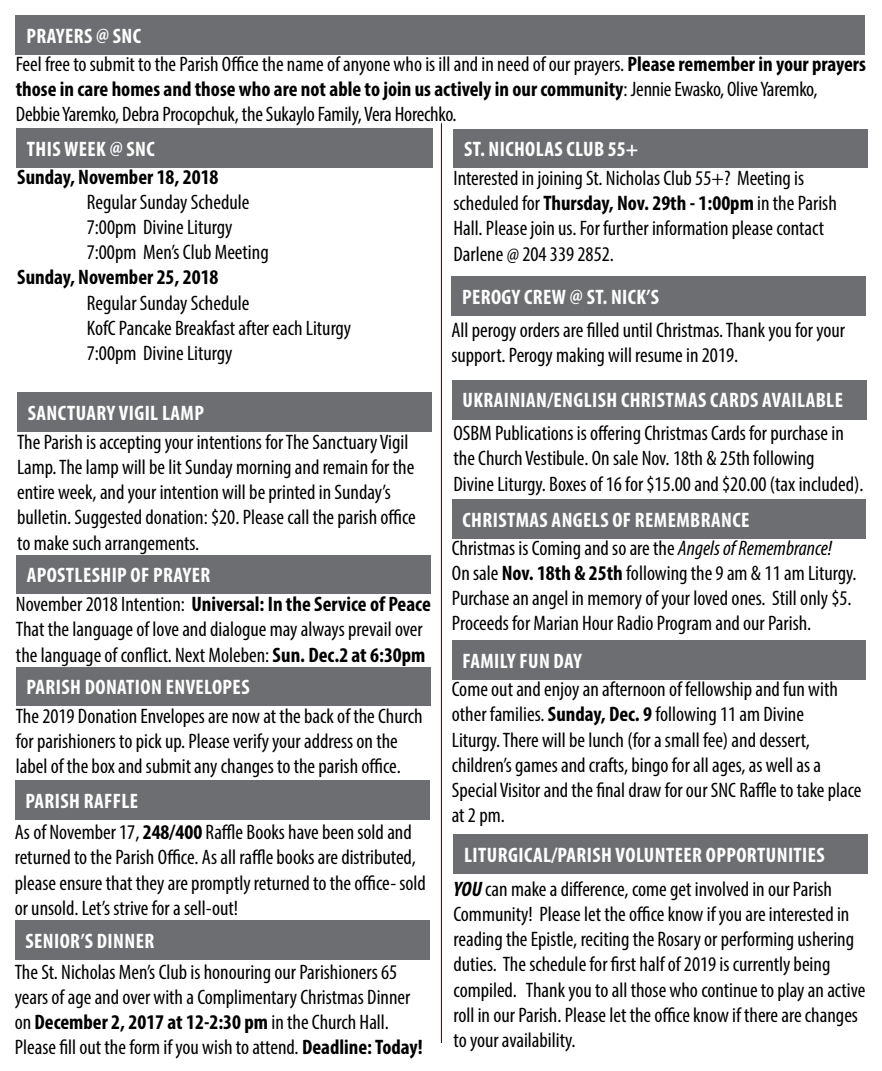
<style>
.page{position:relative;width:882px;height:1071px;background:#fff}
.page>*{position:absolute;margin:0;border:0;box-sizing:border-box;transform-origin:0 0}
.t1{font:condensed 21px/25.2px "Myriad Pro";color:#000}
.t2{font:700 condensed 21px "Myriad Pro";letter-spacing:.02em;color:#fff}
.t3{font:700 condensed 21px/28.9px "Myriad Pro";color:#000}
.s1{font-weight:700}
.s2{color:#fff}
.s3{font-weight:400}
.s4{font-style:italic}
.s5{font-weight:700;color:#fff}
.s6{font-weight:700;font-style:italic}
</style>
<div class="page">
<div style="left:16px;top:129px;width:417px;height:39px;background:#6d6e71"></div>
<div style="left:16px;top:16px;width:849px;height:39px;background:#6d6e71"></div>
<hr style="left:441px;top:123px;width:1px;height:920px;background:#240d0d">
<div style="left:17px;top:392px;width:415px;height:39px;background:#6d6e71"></div>
<div style="left:16px;top:555px;width:415px;height:39px;background:#6d6e71"></div>
<div style="left:451px;top:277px;width:415px;height:39px;background:#6d6e71"></div>
<div style="left:15px;top:781px;width:415px;height:39px;background:#6d6e71"></div>
<div style="left:15px;top:920px;width:415px;height:40px;background:#6d6e71"></div>
<div style="left:452px;top:380px;width:414px;height:39px;background:#6d6e71"></div>
<div style="left:16px;top:667px;width:414px;height:38px;background:#6d6e71"></div>
<div style="left:453px;top:129px;width:415px;height:38px;background:#6d6e71"></div>
<div style="left:452px;top:499px;width:413px;height:39px;background:#6d6e71"></div>
<div style="left:452px;top:641px;width:413px;height:39px;background:#6d6e71"></div>
<div style="left:453px;top:834px;width:415px;height:39px;background:#6d6e71"></div>
<p class="t2" style="left:26px;top:23px;width:116px">PRAYERS @ SNC</p>
<p class="t1" style="left:16px;top:51px;width:852px">Feel free to submit to the Parish Office the name of anyone who is ill and in need of our prayers. <span class="s1">Please remember in your prayers those in care homes and those who are not able to join us actively in our community</span>: Jennie Ewasko, Olive Yaremko,<br>Debbie Yaremko, Debra Procopchuk, the Sukaylo Family, Vera Horechko.</p>
<p class="t2" style="left:27px;top:136px;width:129px">THIS WEEK @ SNC</p>
<p class="t3" style="left:17px;top:162px;width:203px">Sunday, November 18, 2018</p>
<p class="t1" style="left:87px;top:189px;width:183px">Regular Sunday Schedule<br>7:00pm Divine Liturgy<br>7:00pm Men’s Club Meeting</p>
<p class="t3" style="left:17px;top:263px;width:203px">Sunday, November 25, 2018</p>
<p class="t1" style="left:87px;top:290px;width:266px">Regular Sunday Schedule<br>KofC Pancake Breakfast after each Liturgy<br>7:00pm Divine Liturgy</p>
<p class="t2" style="left:28px;top:400px;width:178px">SANCTUARY VIGIL LAMP</p>
<p class="t1" style="left:17px;top:429px;width:400px">The Parish is accepting your intentions for The Sanctuary Vigil Lamp. The lamp will be lit Sunday morning and remain for the entire week, and your intention will be printed in Sunday’s bulletin. Suggested donation: $20. Please call the parish office to make such arrangements.</p>
<p class="t3" style="left:16px;top:560px;width:416px;text-indent:11px"><span class="s2">APOSTLESHIP OF PRAYER<br></span><span class="s3">November 2018 Intention:</span> Universal: In the Service of Peace</p>
<p class="t1" style="left:16px;top:617px;width:411px">That the language of love and dialogue may always prevail over the language of conflict. Next Moleben: <span class="s1">Sun. Dec.2 at 6:30pm</span></p>
<p class="t2" style="left:26px;top:674px;width:225px">PARISH DONATION ENVELOPES</p>
<p class="t1" style="left:16px;top:703px;width:408px">The 2019 Donation Envelopes are now at the back of the Church for parishioners to pick up. Please verify your address on the label of the box and submit any changes to the parish office.</p>
<p class="t2" style="left:25px;top:788px;width:114px">PARISH RAFFLE</p>
<p class="t1" style="left:15px;top:819px;width:413px">As of November 17, <span class="s1">248/400</span> Raffle Books have been sold and returned to the Parish Office. As all raffle books are distributed, please ensure that they are promptly returned to the office- sold or unsold. Let’s strive for a sell-out!</p>
<p class="t2" style="left:25px;top:928px;width:130px">SENIOR’S DINNER</p>
<p class="t1" style="left:15px;top:959px;width:409px">The St. Nicholas Men’s Club is honouring our Parishioners 65 years of age and over with a Complimentary Christmas Dinner on <span class="s1">December 2, 2017 at 12-2:30 pm</span> in the Church Hall.<br>Please fill out the form if you wish to attend. <span class="s1">Deadline: Today!</span></p>
<p class="t2" style="left:464px;top:136px;width:175px">ST. NICHOLAS CLUB 55+</p>
<p class="t1" style="left:453px;top:165px;width:385px">Interested in joining St. Nicholas Club 55+? Meeting is scheduled for <span class="s1">Thursday, Nov. 29th - 1:00pm</span> in the Parish Hall. Please join us. For further information please contact Darlene @ 204 339 2852.</p>
<p class="t2" style="left:462px;top:284px;width:198px">PEROGY CREW @ ST. NICK’S</p>
<p class="t1" style="left:451px;top:317px;width:395px">All perogy orders are filled until Christmas. Thank you for your support. Perogy making will resume in 2019.</p>
<p class="t2" style="left:462px;top:387px;width:382px">UKRAINIAN/ENGLISH CHRISTMAS CARDS AVAILABLE</p>
<p class="t1" style="left:454px;top:420px;width:412px">OSBM Publications is offering Christmas Cards for purchase in the Church Vestibule. On sale Nov. 18th &amp; 25th following<br>Divine Liturgy. Boxes of 16 for $15.00 and $20.00 (tax included).</p>
<p class="t2" style="left:463px;top:506px;width:288px">CHRISTMAS ANGELS OF REMEMBRANCE</p>
<p class="t1" style="left:452px;top:535px;width:406px">Christmas is Coming and so are the <span class="s4">Angels of Remembrance!<br></span>On sale <span class="s1">Nov. 18th &amp; 25th</span> following the 9 am &amp; 11 am Liturgy.<br>Purchase an angel in memory of your loved ones. Still only $5.<br>Proceeds for Marian Hour Radio Program and our Parish.</p>
<p class="t2" style="left:463px;top:648px;width:121px">FAMILY FUN DAY</p>
<p class="t1" style="left:452px;top:676px;width:411px">Come out and enjoy an afternoon of fellowship and fun with other families. <span class="s1">Sunday, Dec. 9</span> following 11 am Divine<br>Liturgy. There will be lunch (for a small fee) and dessert, children’s games and crafts, bingo for all ages, as well as a Special Visitor and the final draw for our SNC Raffle to take place at 2 pm.</p>
<p class="t1" style="left:453px;top:837px;width:380px;line-height:34.1px;text-align:center"><span class="s5">LITURGICAL/PARISH VOLUNTEER OPPORTUNITIES<br></span><span class="s6">YOU</span> can make a difference, come get involved in our Parish</p>
<p class="t1" style="left:453px;top:901px;width:413px">Community! Please let the office know if you are interested in reading the Epistle, reciting the Rosary or performing ushering duties. The schedule for first half of 2019 is currently being compiled. Thank you to all those who continue to play an active roll in our Parish. Please let the office know if there are changes to your availability.</p>
</div>
